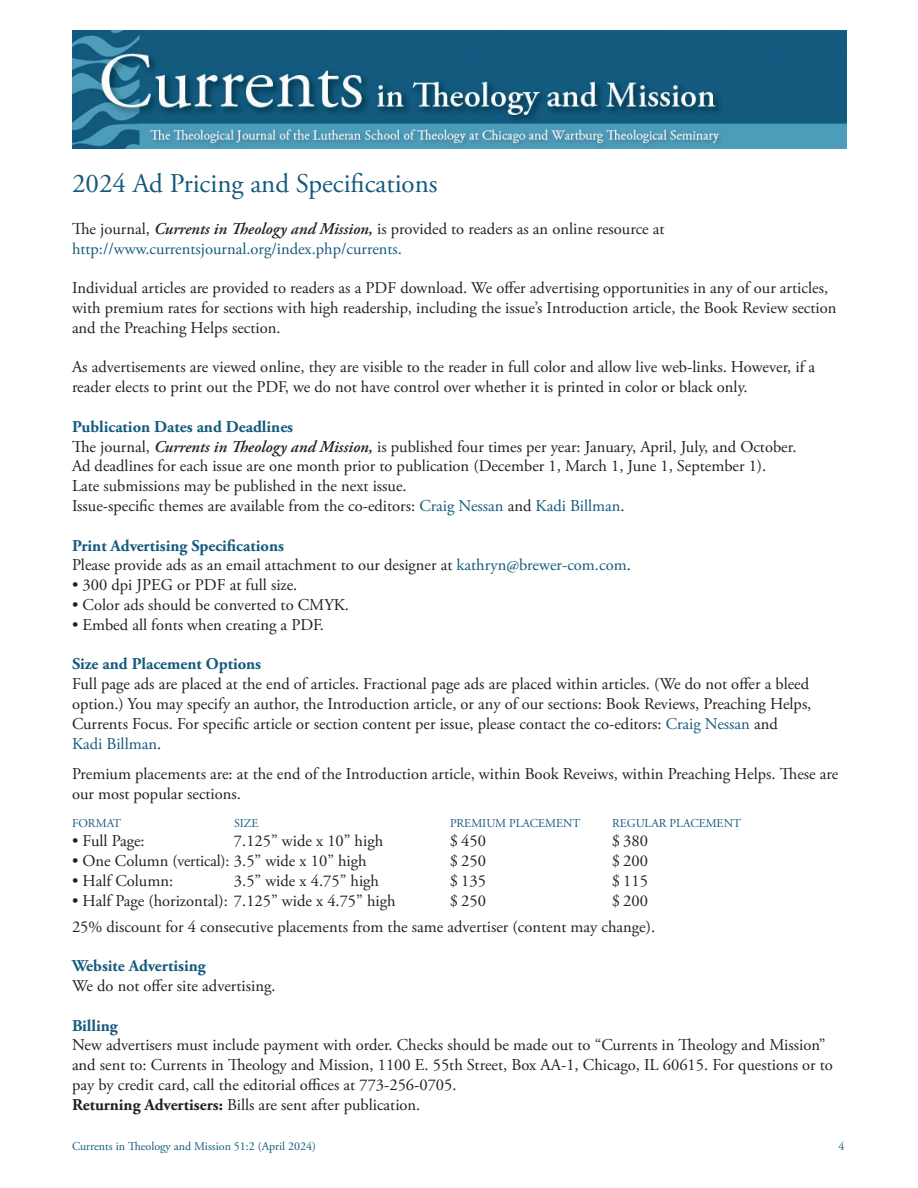
<style>
.page{position:relative;width:918px;height:1188px;background:#fff}
.page>*{position:absolute;margin:0;border:0;box-sizing:border-box;transform-origin:0 0}
.t1{font:27px "Adobe Garamond Pro";color:#145a7d}
.t2{font:16.5px/19.8px "Adobe Garamond Pro";color:#231f20}
.t3{font:700 16.5px "Adobe Garamond Pro";color:#145a7d}
.t4{font:12px "Adobe Garamond Pro";color:#145a7d}
.s1{font-weight:600;font-style:italic}
.s2{color:#145a7d}
.s3{font-weight:700}
</style>
<div class="page">
<img style="left:72px;top:31px;width:774px;height:118px">
<p class="t1" style="left:72px;top:168px;width:367px">2024 Ad Pricing and Specifications</p>
<p class="t2" style="left:72px;top:219px;width:594px">The journal, <span class="s1">Currents in Theology and Mission,</span> is provided to readers as an online resource at <span class="s2">http://www.currentsjournal.org/index.php/currents.</span></p>
<p class="t2" style="left:72px;top:279px;width:766px">Individual articles are provided to readers as a PDF download. We offer advertising opportunities in any of our articles, with premium rates for sections with high readership, including the issue’s Introduction article, the Book Review section and the Preaching Helps section.</p>
<p class="t2" style="left:72px;top:358px;width:745px">As advertisements are viewed online, they are visible to the reader in full color and allow live web-links. However, if a reader elects to print out the PDF, we do not have control over whether it is printed in color or black only.</p>
<p class="t3" style="left:72px;top:417px;width:223px">Publication Dates and Deadlines</p>
<p class="t2" style="left:72px;top:437px;width:726px">The journal, <span class="s1">Currents in Theology and Mission,</span> is published four times per year: January, April, July, and October.<br>Ad deadlines for each issue are one month prior to publication (December 1, March 1, June 1, September 1).<br>Late submissions may be published in the next issue.<br>Issue-specific themes are available from the co-editors: <span class="s2">Craig Nessan</span> and <span class="s2">Kadi Billman</span>.</p>
<p class="t3" style="left:72px;top:536px;width:214px">Print Advertising Specifications</p>
<p class="t2" style="left:72px;top:556px;width:560px">Please provide ads as an email attachment to our designer at <span class="s2">kathryn@brewer-com.com</span>.</p>
<p class="t2" style="left:72px;top:576px;width:227px">• 300 dpi JPEG or PDF at full size.</p>
<p class="t2" style="left:72px;top:595px;width:279px">• Color ads should be converted to CMYK.</p>
<p class="t2" style="left:72px;top:615px;width:253px">• Embed all fonts when creating a PDF.</p>
<p class="t3" style="left:72px;top:655px;width:191px">Size and Placement Options</p>
<p class="t2" style="left:72px;top:675px;width:741px">Full page ads are placed at the end of articles. Fractional page ads are placed within articles. (We do not offer a bleed option.) You may specify an author, the Introduction article, or any of our sections: Book Reviews, Preaching Helps, Currents Focus. For specific article or section content per issue, please contact the co-editors: <span class="s2">Craig Nessan</span> and <span class="s2">Kadi Billman</span>.</p>
<p class="t2" style="left:72px;top:764px;width:768px">Premium placements are: at the end of the Introduction article, within Book Reveiws, within Preaching Helps. These are our most popular sections.</p>
<p class="t4" style="left:72px;top:816px;width:51px">FORMAT</p>
<p class="t4" style="left:234px;top:816px;width:26px">SIZE</p>
<p class="t4" style="left:450px;top:816px;width:132px">PREMIUM PLACEMENT</p>
<p class="t4" style="left:612px;top:816px;width:130px">REGULAR PLACEMENT</p>
<p class="t2" style="left:72px;top:832px;width:74px">• Full Page:</p>
<p class="t2" style="left:234px;top:832px;width:151px">7.125” wide x 10” high</p>
<p class="t2" style="left:450px;top:832px;width:38px">$ 450</p>
<p class="t2" style="left:612px;top:832px;width:38px">$ 380</p>
<p class="t2" style="left:72px;top:852px;width:296px">• One Column (vertical): 3.5” wide x 10” high</p>
<p class="t2" style="left:450px;top:852px;width:38px">$ 250</p>
<p class="t2" style="left:612px;top:852px;width:38px">$ 200</p>
<p class="t2" style="left:72px;top:871px;width:103px">• Half Column:</p>
<p class="t2" style="left:234px;top:871px;width:147px">3.5” wide x 4.75” high</p>
<p class="t2" style="left:450px;top:871px;width:38px">$ 135</p>
<p class="t2" style="left:612px;top:871px;width:38px">$ 115</p>
<p class="t2" style="left:72px;top:891px;width:325px">• Half Page (horizontal): 7.125” wide x 4.75” high</p>
<p class="t2" style="left:450px;top:891px;width:38px">$ 250</p>
<p class="t2" style="left:612px;top:891px;width:38px">$ 200</p>
<p class="t2" style="left:72px;top:917px;width:585px">25% discount for 4 consecutive placements from the same advertiser (content may change).</p>
<p class="t3" style="left:72px;top:956px;width:135px">Website Advertising</p>
<p class="t2" style="left:72px;top:976px;width:205px">We do not offer site advertising.</p>
<p class="t3" style="left:72px;top:1016px;width:47px">Billing</p>
<p class="t2" style="left:72px;top:1036px;width:762px">New advertisers must include payment with order. Checks should be made out to “Currents in Theology and Mission” and sent to: Currents in Theology and Mission, 1100 E. 55th Street, Box AA-1, Chicago, IL 60615. For questions or to pay by credit card, call the editorial offices at 773-256-0705.</p>
<p class="t2" style="left:72px;top:1095px;width:350px"><span class="s3">Returning Advertisers:</span> Bills are sent after publication.</p>
<p class="t4" style="left:72px;top:1139px;width:246px">Currents in Theology and Mission 51:2 (April 2024)</p>
<p class="t4" style="left:838px;top:1139px;width:7px">4</p>
</div>
